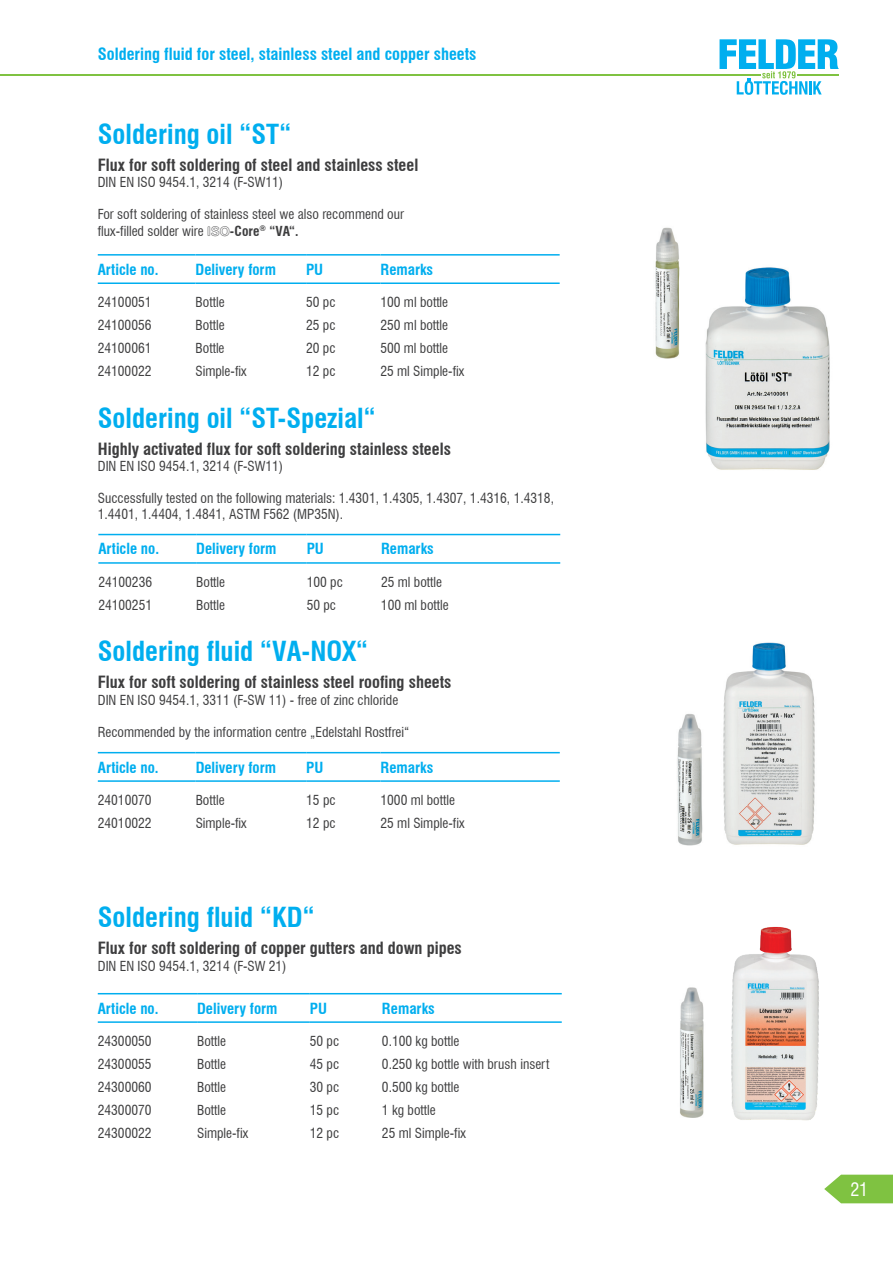
<style>
.page{position:relative;width:893px;height:1263px;background:#fff}
.page>*{position:absolute;margin:0;border:0;box-sizing:border-box;transform-origin:0 0}
.t1{font:700 condensed 27px "Swiss 721 BT";color:#00aeef}
.t2{font:condensed 18px "Swiss 721 BT";color:#fff}
.t3{font:700 condensed 16.5px "Swiss 721 BT";color:#3e3e3f}
.t4{font:700 condensed 16.5px "Swiss 721 BT";color:#00aeef}
.t5{font:700 condensed 15px "Swiss 721 BT";color:#00aeef}
.t6{font:condensed 13.5px/16.2px "Swiss 721 BT";color:#3e3e3f}
.s1{font-family:"AG Book Rounded Medium Outline";font-stretch:normal}
.s2{font-weight:700}
</style>
<div class="page">
<svg style="left:824px;top:1175px;width:69px;height:28px;background:#8ec958"></svg>
<svg style="left:719px;top:39px;width:120px;height:56px"></svg>
<hr style="left:0;top:74px;width:761px;height:2px;background:#7fc241">
<hr style="left:798px;top:74px;width:41px;height:2px;background:#7fc241">
<hr style="left:98px;top:254px;width:98px;height:2px;background:#00aeef">
<hr style="left:196px;top:254px;width:110px;height:2px;background:#00aeef">
<hr style="left:306px;top:254px;width:74px;height:2px;background:#00aeef">
<hr style="left:380px;top:254px;width:180px;height:2px;background:#00aeef">
<hr style="left:98px;top:282px;width:98px;height:2px;background:#00aeef">
<hr style="left:196px;top:282px;width:110px;height:2px;background:#00aeef">
<hr style="left:306px;top:282px;width:74px;height:2px;background:#00aeef">
<hr style="left:380px;top:282px;width:180px;height:2px;background:#00aeef">
<hr style="left:98px;top:752px;width:98px;height:1px;background:#00aeef">
<hr style="left:196px;top:752px;width:110px;height:1px;background:#00aeef">
<hr style="left:306px;top:752px;width:74px;height:1px;background:#00aeef">
<hr style="left:380px;top:752px;width:180px;height:1px;background:#00aeef">
<hr style="left:98px;top:780px;width:98px;height:2px;background:#00aeef">
<hr style="left:196px;top:780px;width:110px;height:2px;background:#00aeef">
<hr style="left:306px;top:780px;width:74px;height:2px;background:#00aeef">
<hr style="left:380px;top:780px;width:180px;height:2px;background:#00aeef">
<hr style="left:98px;top:993px;width:99px;height:1px;background:#00aeef">
<hr style="left:197px;top:993px;width:113px;height:1px;background:#00aeef">
<hr style="left:310px;top:993px;width:72px;height:1px;background:#00aeef">
<hr style="left:382px;top:993px;width:180px;height:1px;background:#00aeef">
<hr style="left:98px;top:1021px;width:99px;height:2px;background:#00aeef">
<hr style="left:197px;top:1021px;width:113px;height:2px;background:#00aeef">
<hr style="left:310px;top:1021px;width:72px;height:2px;background:#00aeef">
<hr style="left:382px;top:1021px;width:180px;height:2px;background:#00aeef">
<img style="left:705px;top:267px;width:125px;height:203px">
<img style="left:655px;top:227px;width:25px;height:132px">
<img style="left:723px;top:642px;width:92px;height:203px">
<img style="left:677px;top:714px;width:26px;height:132px">
<img style="left:731px;top:926px;width:88px;height:195px">
<img style="left:680px;top:987px;width:24px;height:131px">
<hr style="left:98px;top:534px;width:98px;height:1px;background:#00aeef">
<hr style="left:196px;top:534px;width:111px;height:1px;background:#00aeef">
<hr style="left:307px;top:534px;width:74px;height:1px;background:#00aeef">
<hr style="left:381px;top:534px;width:179px;height:1px;background:#00aeef">
<hr style="left:98px;top:562px;width:98px;height:2px;background:#00aeef">
<hr style="left:196px;top:562px;width:111px;height:2px;background:#00aeef">
<hr style="left:307px;top:562px;width:74px;height:2px;background:#00aeef">
<hr style="left:381px;top:562px;width:179px;height:2px;background:#00aeef">
<p class="t4" style="left:98px;top:45px;width:380px">Soldering fluid for steel, stainless steel and copper sheets</p>
<h1 class="t1" style="left:98px;top:118px;width:195px">Soldering oil “ST“</h1>
<p class="t3" style="left:98px;top:155px;width:322px">Flux for soft soldering of steel and stainless steel</p>
<p class="t6" style="left:98px;top:174px;width:187px">DIN EN ISO 9454.1, 3214 (F-SW11)</p>
<p class="t6" style="left:98px;top:206px;width:308px">For soft soldering of stainless steel we also recommend our flux-filled solder wire <span class="s1">ISO</span><span class="s2">-Core</span><sup>®</sup> <span class="s2">“VA“.</span></p>
<p class="t5" style="left:98px;top:260px;width:62px">Article no.</p>
<p class="t5" style="left:196px;top:260px;width:82px">Delivery form</p>
<p class="t5" style="left:306px;top:260px;width:19px">PU</p>
<p class="t5" style="left:380px;top:260px;width:54px">Remarks</p>
<p class="t6" style="left:98px;top:294px;width:55px">24100051</p>
<p class="t6" style="left:196px;top:294px;width:31px">Bottle</p>
<p class="t6" style="left:306px;top:294px;width:31px">50 pc</p>
<p class="t6" style="left:380px;top:294px;width:69px">100 ml bottle</p>
<p class="t6" style="left:98px;top:317px;width:55px">24100056</p>
<p class="t6" style="left:196px;top:317px;width:31px">Bottle</p>
<p class="t6" style="left:306px;top:317px;width:31px">25 pc</p>
<p class="t6" style="left:380px;top:317px;width:69px">250 ml bottle</p>
<p class="t6" style="left:98px;top:340px;width:55px">24100061</p>
<p class="t6" style="left:196px;top:340px;width:31px">Bottle</p>
<p class="t6" style="left:306px;top:340px;width:31px">20 pc</p>
<p class="t6" style="left:380px;top:340px;width:69px">500 ml bottle</p>
<p class="t6" style="left:98px;top:363px;width:55px">24100022</p>
<p class="t6" style="left:196px;top:363px;width:53px">Simple-fix</p>
<p class="t6" style="left:306px;top:363px;width:31px">12 pc</p>
<p class="t6" style="left:380px;top:363px;width:85px">25 ml Simple-fix</p>
<h1 class="t1" style="left:98px;top:401px;width:279px">Soldering oil “ST-Spezial“</h1>
<p class="t3" style="left:98px;top:439px;width:355px">Highly activated flux for soft soldering stainless steels</p>
<p class="t6" style="left:98px;top:458px;width:187px">DIN EN ISO 9454.1, 3214 (F-SW11)</p>
<p class="t6" style="left:98px;top:490px;width:458px">Successfully tested on the following materials: 1.4301, 1.4305, 1.4307, 1.4316, 1.4318,<br>1.4401, 1.4404, 1.4841, ASTM F562 (MP35N).</p>
<p class="t5" style="left:98px;top:540px;width:62px">Article no.</p>
<p class="t5" style="left:196px;top:540px;width:82px">Delivery form</p>
<p class="t5" style="left:307px;top:540px;width:19px">PU</p>
<p class="t5" style="left:381px;top:540px;width:54px">Remarks</p>
<p class="t6" style="left:98px;top:574px;width:55px">24100236</p>
<p class="t6" style="left:196px;top:574px;width:31px">Bottle</p>
<p class="t6" style="left:307px;top:574px;width:38px">100 pc</p>
<p class="t6" style="left:381px;top:574px;width:63px">25 ml bottle</p>
<p class="t6" style="left:98px;top:597px;width:55px">24100251</p>
<p class="t6" style="left:196px;top:597px;width:31px">Bottle</p>
<p class="t6" style="left:307px;top:597px;width:31px">50 pc</p>
<p class="t6" style="left:381px;top:597px;width:69px">100 ml bottle</p>
<h1 class="t1" style="left:98px;top:635px;width:272px">Soldering fluid “VA-NOX“</h1>
<p class="t3" style="left:98px;top:672px;width:355px">Flux for soft soldering of stainless steel roofing sheets</p>
<p class="t6" style="left:98px;top:691px;width:302px">DIN EN ISO 9454.1, 3311 (F-SW 11) - free of zinc chloride</p>
<p class="t6" style="left:98px;top:724px;width:313px">Recommended by the information centre „Edelstahl Rostfrei“</p>
<p class="t5" style="left:98px;top:758px;width:62px">Article no.</p>
<p class="t5" style="left:196px;top:758px;width:82px">Delivery form</p>
<p class="t5" style="left:306px;top:758px;width:19px">PU</p>
<p class="t5" style="left:380px;top:758px;width:54px">Remarks</p>
<p class="t6" style="left:98px;top:792px;width:55px">24010070</p>
<p class="t6" style="left:196px;top:792px;width:31px">Bottle</p>
<p class="t6" style="left:306px;top:792px;width:31px">15 pc</p>
<p class="t6" style="left:380px;top:792px;width:76px">1000 ml bottle</p>
<p class="t6" style="left:98px;top:815px;width:55px">24010022</p>
<p class="t6" style="left:196px;top:815px;width:53px">Simple-fix</p>
<p class="t6" style="left:306px;top:815px;width:31px">12 pc</p>
<p class="t6" style="left:380px;top:815px;width:85px">25 ml Simple-fix</p>
<h1 class="t1" style="left:98px;top:901px;width:218px">Soldering fluid “KD“</h1>
<p class="t3" style="left:98px;top:938px;width:365px">Flux for soft soldering of copper gutters and down pipes</p>
<p class="t6" style="left:98px;top:957px;width:190px">DIN EN ISO 9454.1, 3214 (F-SW 21)</p>
<p class="t5" style="left:98px;top:999px;width:62px">Article no.</p>
<p class="t5" style="left:197px;top:999px;width:82px">Delivery form</p>
<p class="t5" style="left:310px;top:999px;width:19px">PU</p>
<p class="t5" style="left:382px;top:999px;width:54px">Remarks</p>
<p class="t6" style="left:98px;top:1033px;width:55px">24300050</p>
<p class="t6" style="left:197px;top:1033px;width:31px">Bottle</p>
<p class="t6" style="left:310px;top:1033px;width:31px">50 pc</p>
<p class="t6" style="left:382px;top:1033px;width:79px">0.100 kg bottle</p>
<p class="t6" style="left:98px;top:1056px;width:55px">24300055</p>
<p class="t6" style="left:197px;top:1056px;width:31px">Bottle</p>
<p class="t6" style="left:310px;top:1056px;width:31px">45 pc</p>
<p class="t6" style="left:382px;top:1056px;width:169px">0.250 kg bottle with brush insert</p>
<p class="t6" style="left:98px;top:1079px;width:55px">24300060</p>
<p class="t6" style="left:197px;top:1079px;width:31px">Bottle</p>
<p class="t6" style="left:310px;top:1079px;width:31px">30 pc</p>
<p class="t6" style="left:382px;top:1079px;width:79px">0.500 kg bottle</p>
<p class="t6" style="left:98px;top:1102px;width:55px">24300070</p>
<p class="t6" style="left:197px;top:1102px;width:31px">Bottle</p>
<p class="t6" style="left:310px;top:1102px;width:31px">15 pc</p>
<p class="t6" style="left:382px;top:1102px;width:55px">1 kg bottle</p>
<p class="t6" style="left:98px;top:1125px;width:55px">24300022</p>
<p class="t6" style="left:197px;top:1125px;width:53px">Simple-fix</p>
<p class="t6" style="left:310px;top:1125px;width:31px">12 pc</p>
<p class="t6" style="left:382px;top:1125px;width:85px">25 ml Simple-fix</p>
<h2 class="t2" style="left:850px;top:1178px;width:19px">21</h2>
</div>
